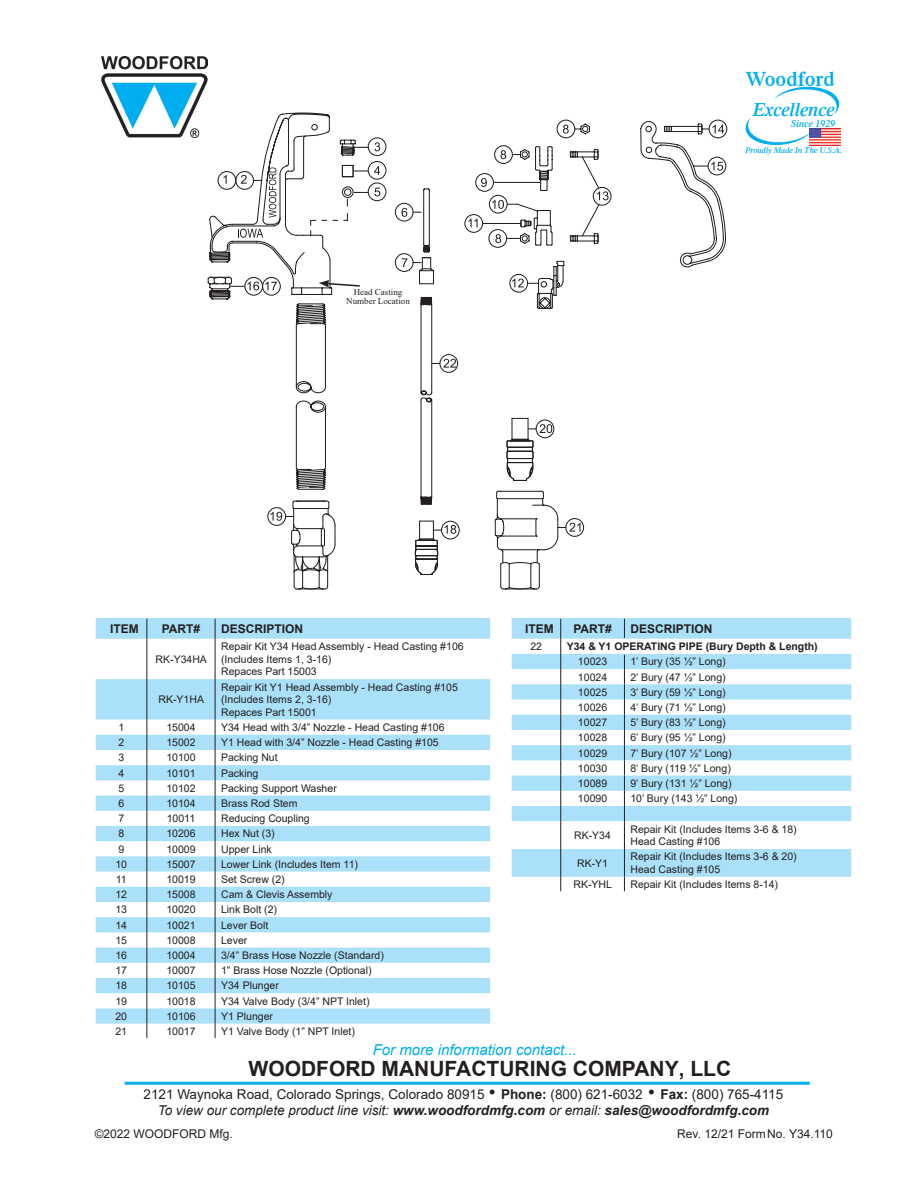
<style>
.page{position:relative;width:918px;height:1188px;background:#fff}
.page>*{position:absolute;margin:0;border:0;box-sizing:border-box;transform-origin:0 0}
.t1{font:700 21px "Arial";color:#231f20}
.t2{font:600 21px "Dutch 801 BT";color:#00aeef}
.t3{font:italic 600 19.35px "Dutch 801 BT";color:#00aeef}
.t4{font:italic 15px "Arial";color:#00aeef}
.t5{font:13.5px "Arial";color:#231f20}
.t6{font:italic 13.5px "Arial";color:#231f20}
.t7{font:12px "Arial";color:#231f20}
.t8{font:700 12px "Arial";color:#231f20}
.t9{font:10.5px/12.6px "Arial";color:#231f20}
.t10{font:700 10.5px "Arial";color:#231f20}
.t11{font:italic 600 10.05px "Dutch 801 BT";color:#00aeef}
.Body_Text{font:9px "Times New Roman";color:#231f20}
.t12{font:italic 600 8.4px "Dutch 801 BT";color:#00aeef}
.s1{font-size:19.5px}
.s2{font-weight:700}
</style>
<div class="page">
<hr style="left:125px;top:1082px;width:685px;height:3px;background:#00aeef">
<svg style="left:96px;top:618px;width:394px;height:406px;fill:#abe0f9"></svg>
<svg style="left:147px;top:619px;width:1px;height:20px"></svg>
<svg style="left:215px;top:619px;width:1px;height:20px"></svg>
<hr style="left:147px;top:639px;width:1px;height:40px;background:#231f20">
<hr style="left:215px;top:639px;width:1px;height:40px;background:#231f20">
<hr style="left:147px;top:679px;width:1px;height:41px;background:#231f20">
<hr style="left:215px;top:679px;width:1px;height:41px;background:#231f20">
<svg style="left:147px;top:720px;width:1px;height:318px"></svg>
<svg style="left:215px;top:720px;width:1px;height:318px"></svg>
<svg style="left:278px;top:112px;width:449px;height:477px"></svg>
<svg style="left:267px;top:171px;width:318px;height:402px"></svg>
<svg style="left:713px;top:125px;width:11px;height:8px"></svg>
<svg style="left:711px;top:162px;width:12px;height:9px"></svg>
<svg style="left:597px;top:191px;width:12px;height:9px"></svg>
<svg style="left:563px;top:125px;width:6px;height:9px"></svg>
<svg style="left:443px;top:359px;width:13px;height:9px"></svg>
<svg style="left:270px;top:512px;width:12px;height:9px"></svg>
<svg style="left:569px;top:523px;width:11px;height:9px"></svg>
<svg style="left:540px;top:424px;width:12px;height:9px"></svg>
<svg style="left:414px;top:417px;width:120px;height:158px"></svg>
<svg style="left:512px;top:618px;width:339px;height:259px;fill:#aae0f9"></svg>
<svg style="left:624px;top:619px;width:1px;height:19px"></svg>
<svg style="left:560px;top:619px;width:1px;height:272px"></svg>
<svg style="left:624px;top:655px;width:1px;height:236px"></svg>
<svg style="left:746px;top:87px;width:93px;height:58px"></svg>
<img style="left:810px;top:129px;width:31px;height:16px">
<img style="left:102px;top:56px;width:106px;height:81px">
<svg style="left:208px;top:116px;width:345px;height:184px"></svg>
<p class="Body_Text" style="left:354px;top:286px;width:50px">Head Casting</p>
<p class="Body_Text" style="left:346px;top:295px;width:65px">Number Location</p>
<p class="t2" style="left:746px;top:66px;width:91px">Woodford</p>
<p class="t11" style="left:791px;top:118px;width:46px">Since 1929</p>
<p class="t12" style="left:745px;top:145px;width:98px">Proudly Made In The U.S.A.</p>
<p class="t3" style="left:753px;top:98px;width:83px">Excellence</p>
<p class="t8" style="left:110px;top:620px;width:30px">ITEM</p>
<p class="t8" style="left:162px;top:620px;width:40px">PART#</p>
<p class="t8" style="left:221px;top:620px;width:84px">DESCRIPTION</p>
<p class="t9" style="left:156px;top:653px;width:53px">RK-Y34HA</p>
<p class="t9" style="left:221px;top:640px;width:244px">Repair Kit Y34 Head Assembly - Head Casting #106 (Includes Items 1, 3-16)<br>Repaces Part 15003</p>
<p class="t9" style="left:159px;top:693px;width:47px">RK-Y1HA</p>
<p class="t9" style="left:221px;top:681px;width:238px">Repair Kit Y1 Head Assembly - Head Casting #105 (Includes Items 2, 3-16)<br>Repaces Part 15001</p>
<p class="t9" style="left:118px;top:721px;width:7px">1</p>
<p class="t9" style="left:166px;top:721px;width:31px">15004</p>
<p class="t9" style="left:221px;top:721px;width:225px">Y34 Head with 3/4” Nozzle - Head Casting #106</p>
<p class="t9" style="left:118px;top:736px;width:7px">2</p>
<p class="t9" style="left:166px;top:736px;width:31px">15002</p>
<p class="t9" style="left:221px;top:736px;width:219px">Y1 Head with 3/4” Nozzle - Head Casting #105</p>
<p class="t9" style="left:118px;top:751px;width:7px">3</p>
<p class="t9" style="left:166px;top:751px;width:31px">10100</p>
<p class="t9" style="left:221px;top:751px;width:58px">Packing Nut</p>
<p class="t9" style="left:118px;top:767px;width:7px">4</p>
<p class="t9" style="left:166px;top:767px;width:31px">10101</p>
<p class="t9" style="left:221px;top:767px;width:39px">Packing</p>
<p class="t9" style="left:118px;top:782px;width:7px">5</p>
<p class="t9" style="left:166px;top:782px;width:31px">10102</p>
<p class="t9" style="left:221px;top:782px;width:117px">Packing Support Washer</p>
<p class="t9" style="left:118px;top:797px;width:7px">6</p>
<p class="t9" style="left:166px;top:797px;width:31px">10104</p>
<p class="t9" style="left:221px;top:797px;width:78px">Brass Rod Stem</p>
<p class="t9" style="left:118px;top:812px;width:7px">7</p>
<p class="t9" style="left:167px;top:812px;width:30px">10011</p>
<p class="t9" style="left:221px;top:812px;width:90px">Reducing Coupling</p>
<p class="t9" style="left:118px;top:827px;width:7px">8</p>
<p class="t9" style="left:166px;top:827px;width:31px">10206</p>
<p class="t9" style="left:221px;top:827px;width:55px">Hex Nut (3)</p>
<p class="t9" style="left:118px;top:843px;width:7px">9</p>
<p class="t9" style="left:166px;top:843px;width:31px">10009</p>
<p class="t9" style="left:221px;top:843px;width:52px">Upper Link</p>
<p class="t9" style="left:115px;top:858px;width:13px">10</p>
<p class="t9" style="left:166px;top:858px;width:31px">15007</p>
<p class="t9" style="left:221px;top:858px;width:138px">Lower Link (Includes Item 11)</p>
<p class="t9" style="left:116px;top:873px;width:12px">11</p>
<p class="t9" style="left:166px;top:873px;width:31px">10019</p>
<p class="t9" style="left:221px;top:873px;width:65px">Set Screw (2)</p>
<p class="t9" style="left:115px;top:888px;width:13px">12</p>
<p class="t9" style="left:166px;top:888px;width:31px">15008</p>
<p class="t9" style="left:221px;top:888px;width:113px">Cam &amp; Clevis Assembly</p>
<p class="t9" style="left:115px;top:903px;width:13px">13</p>
<p class="t9" style="left:166px;top:903px;width:31px">10020</p>
<p class="t9" style="left:221px;top:903px;width:58px">Link Bolt (2)</p>
<p class="t9" style="left:115px;top:919px;width:13px">14</p>
<p class="t9" style="left:166px;top:919px;width:31px">10021</p>
<p class="t9" style="left:221px;top:919px;width:49px">Lever Bolt</p>
<p class="t9" style="left:115px;top:934px;width:13px">15</p>
<p class="t9" style="left:166px;top:934px;width:31px">10008</p>
<p class="t9" style="left:221px;top:934px;width:28px">Lever</p>
<p class="t9" style="left:115px;top:949px;width:13px">16</p>
<p class="t9" style="left:166px;top:949px;width:31px">10004</p>
<p class="t9" style="left:221px;top:949px;width:164px">3/4” Brass Hose Nozzle (Standard)</p>
<p class="t9" style="left:115px;top:964px;width:13px">17</p>
<p class="t9" style="left:166px;top:964px;width:31px">10007</p>
<p class="t9" style="left:221px;top:964px;width:152px">1” Brass Hose Nozzle (Optional)</p>
<p class="t9" style="left:115px;top:979px;width:13px">18</p>
<p class="t9" style="left:166px;top:979px;width:31px">10105</p>
<p class="t9" style="left:221px;top:979px;width:59px">Y34 Plunger</p>
<p class="t9" style="left:115px;top:995px;width:13px">19</p>
<p class="t9" style="left:166px;top:995px;width:31px">10018</p>
<p class="t9" style="left:221px;top:995px;width:150px">Y34 Valve Body (3/4” NPT Inlet)</p>
<p class="t9" style="left:115px;top:1010px;width:13px">20</p>
<p class="t9" style="left:166px;top:1010px;width:31px">10106</p>
<p class="t9" style="left:221px;top:1010px;width:53px">Y1 Plunger</p>
<p class="t9" style="left:115px;top:1025px;width:13px">21</p>
<p class="t9" style="left:166px;top:1025px;width:31px">10017</p>
<p class="t9" style="left:221px;top:1025px;width:135px">Y1 Valve Body (1” NPT Inlet)</p>
<p class="t8" style="left:525px;top:620px;width:30px">ITEM</p>
<p class="t8" style="left:573px;top:620px;width:40px">PART#</p>
<p class="t8" style="left:630px;top:620px;width:84px">DESCRIPTION</p>
<p class="t9" style="left:530px;top:640px;width:13px">22</p>
<p class="t10" style="left:567px;top:639px;width:253px">Y34 &amp; Y1 OPERATING PIPE (Bury Depth &amp; Length)</p>
<p class="t9" style="left:578px;top:655px;width:31px">10023</p>
<p class="t9" style="left:630px;top:655px;width:97px">1’ Bury (35 ½” Long)</p>
<p class="t9" style="left:578px;top:671px;width:31px">10024</p>
<p class="t9" style="left:630px;top:671px;width:97px">2’ Bury (47 ½” Long)</p>
<p class="t9" style="left:578px;top:686px;width:31px">10025</p>
<p class="t9" style="left:630px;top:686px;width:97px">3’ Bury (59 ½” Long)</p>
<p class="t9" style="left:578px;top:701px;width:31px">10026</p>
<p class="t9" style="left:630px;top:701px;width:97px">4’ Bury (71 ½” Long)</p>
<p class="t9" style="left:578px;top:716px;width:31px">10027</p>
<p class="t9" style="left:630px;top:716px;width:97px">5’ Bury (83 ½” Long)</p>
<p class="t9" style="left:578px;top:731px;width:31px">10028</p>
<p class="t9" style="left:630px;top:731px;width:97px">6’ Bury (95 ½” Long)</p>
<p class="t9" style="left:578px;top:747px;width:31px">10029</p>
<p class="t9" style="left:630px;top:747px;width:103px">7’ Bury (107 ½” Long)</p>
<p class="t9" style="left:578px;top:762px;width:31px">10030</p>
<p class="t9" style="left:630px;top:762px;width:102px">8’ Bury (119 ½” Long)</p>
<p class="t9" style="left:578px;top:777px;width:31px">10089</p>
<p class="t9" style="left:630px;top:777px;width:103px">9’ Bury (131 ½” Long)</p>
<p class="t9" style="left:578px;top:792px;width:31px">10090</p>
<p class="t9" style="left:630px;top:792px;width:108px">10’ Bury (143 ½” Long)</p>
<p class="t9" style="left:574px;top:829px;width:38px">RK-Y34</p>
<p class="t9" style="left:630px;top:823px;width:168px">Repair Kit (Includes Items 3-6 &amp; 18)</p>
<p class="t9" style="left:630px;top:835px;width:91px">Head Casting #106</p>
<p class="t9" style="left:577px;top:857px;width:32px">RK-Y1</p>
<p class="t9" style="left:630px;top:850px;width:168px">Repair Kit (Includes Items 3-6 &amp; 20)</p>
<p class="t9" style="left:630px;top:863px;width:91px">Head Casting #105</p>
<p class="t9" style="left:574px;top:878px;width:40px">RK-YHL</p>
<p class="t9" style="left:630px;top:878px;width:149px">Repair Kit (Includes Items 8-14)</p>
<p class="t4" style="left:373px;top:1040px;width:206px">For more information contact...</p>
<p class="t5" style="left:144px;top:1085px;width:641px">2121 Waynoka Road, Colorado Springs, Colorado 80915 <span class="s1">•</span> <span class="s2">Phone:</span> (800) 621-6032 <span class="s1">•</span> <span class="s2">Fax:</span> (800) 765-4115</p>
<p class="t6" style="left:158px;top:1102px;width:613px">To view our complete product line visit: <span class="s2">www.woodfordmfg.com</span> or email: <span class="s2">sales@woodfordmfg.com</span></p>
<p class="t1" style="left:249px;top:1054px;width:484px">WOODFORD MANUFACTURING COMPANY, LLC</p>
<p class="t7" style="left:95px;top:1126px;width:140px">©2022 WOODFORD Mfg.</p>
<p class="t7" style="left:677px;top:1126px;width:157px">Rev. 12/21 FormNo. Y34.110</p>
</div>
